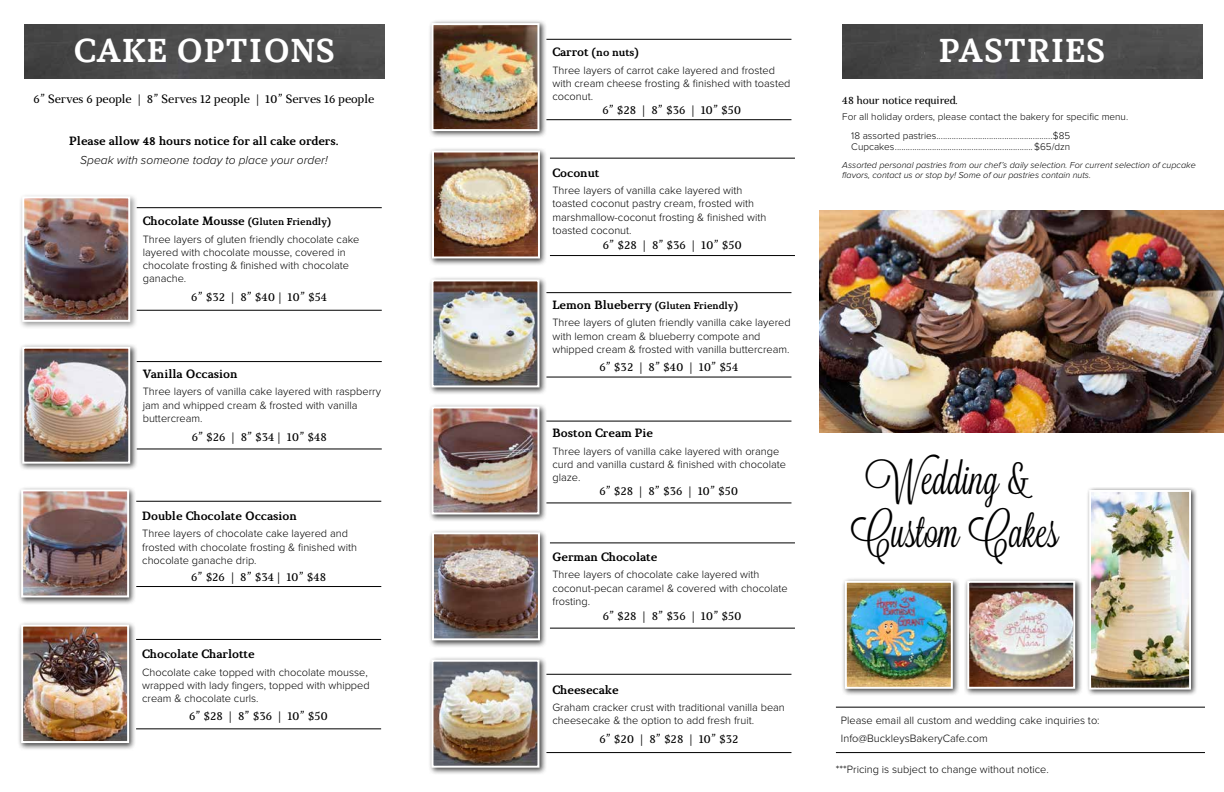
<style>
.page{position:relative;width:1224px;height:792px;background:#fff}
.page>*{position:absolute;margin:0;border:0;box-sizing:border-box;transform-origin:0 0}
.t1{font:44.1px/53px "Lavanderia";color:#000;text-align:center}
.t2{font:700 33px "Marta";letter-spacing:.02em;color:#fff}
.t3{font:12px "Marta";color:#000}
.t4{font:700 12px "Marta";color:#000}
.t5{font:italic 300 12px "Proxima Nova";color:#000}
.t6{font:300 11px/13.2px "Proxima Nova";color:#000}
.t7{font:italic 11px "Marta";color:#000}
.t8{font:700 11px "Marta";color:#000}
.t9{font:300 10px/19px "Proxima Nova";color:#000}
.t10{font:700 10px "Marta";color:#000}
.t11{font:italic 300 9px/10px "Proxima Nova";color:#000}
.s1{font-size:12px}
</style>
<div class="page">
<div style="left:19px;top:193px;width:119px;height:136px;background:#000;opacity:.4"></div>
<img style="left:25px;top:199px;width:102px;height:120px">
<div style="left:22px;top:196px;width:108px;height:126px;border:2px solid #fff"></div>
<hr style="left:137px;top:207px;width:245px;height:1px;background:#000">
<hr style="left:137px;top:310px;width:245px;height:1px;background:#000">
<div style="left:18px;top:486px;width:118px;height:119px;background:#000;opacity:.75"></div>
<img style="left:24px;top:492px;width:102px;height:102px">
<div style="left:21px;top:489px;width:108px;height:108px;border:2px solid #fff"></div>
<hr style="left:136px;top:501px;width:245px;height:1px;background:#000">
<hr style="left:136px;top:586px;width:245px;height:1px;background:#000">
<div style="left:19px;top:343px;width:119px;height:128px;background:#000;opacity:.75"></div>
<img style="left:25px;top:350px;width:102px;height:111px">
<div style="left:22px;top:347px;width:108px;height:117px;border:2px solid #fff"></div>
<hr style="left:137px;top:361px;width:245px;height:1px;background:#000">
<hr style="left:137px;top:449px;width:245px;height:1px;background:#000">
<div style="left:428px;top:276px;width:119px;height:119px;background:#000;opacity:.75"></div>
<img style="left:434px;top:282px;width:102px;height:102px">
<div style="left:431px;top:279px;width:108px;height:108px;border:2px solid #fff"></div>
<div style="left:428px;top:403px;width:119px;height:119px;background:#000;opacity:.75"></div>
<img style="left:434px;top:409px;width:102px;height:102px">
<div style="left:431px;top:406px;width:108px;height:108px;border:2px solid #fff"></div>
<hr style="left:546px;top:292px;width:245px;height:1px;background:#000">
<hr style="left:546px;top:421px;width:245px;height:1px;background:#000">
<hr style="left:546px;top:377px;width:245px;height:1px;background:#000">
<hr style="left:546px;top:503px;width:245px;height:1px;background:#000">
<div style="left:428px;top:20px;width:119px;height:118px;background:#000;opacity:.75"></div>
<img style="left:434px;top:26px;width:102px;height:102px">
<div style="left:431px;top:23px;width:108px;height:108px;border:2px solid #fff"></div>
<hr style="left:546px;top:39px;width:245px;height:1px;background:#000">
<hr style="left:546px;top:119px;width:245px;height:1px;background:#000">
<div style="left:428px;top:147px;width:119px;height:119px;background:#000;opacity:.75"></div>
<img style="left:435px;top:153px;width:102px;height:102px">
<div style="left:432px;top:150px;width:108px;height:108px;border:2px solid #fff"></div>
<hr style="left:550px;top:158px;width:245px;height:1px;background:#000">
<hr style="left:550px;top:255px;width:245px;height:1px;background:#000">
<div style="left:428px;top:529px;width:119px;height:119px;background:#000;opacity:.75"></div>
<img style="left:435px;top:535px;width:102px;height:102px">
<div style="left:432px;top:532px;width:108px;height:108px;border:2px solid #fff"></div>
<hr style="left:550px;top:543px;width:245px;height:1px;background:#000">
<hr style="left:550px;top:628px;width:245px;height:1px;background:#000">
<div style="left:841px;top:577px;width:119px;height:119px;background:#000;opacity:.75"></div>
<img style="left:848px;top:584px;width:102px;height:102px">
<div style="left:845px;top:581px;width:108px;height:108px;border:2px solid #fff"></div>
<div style="left:964px;top:577px;width:118px;height:119px;background:#000;opacity:.75"></div>
<img style="left:970px;top:584px;width:102px;height:102px">
<div style="left:967px;top:581px;width:108px;height:108px;border:2px solid #fff"></div>
<div style="left:1086px;top:487px;width:112px;height:210px;background:#000;opacity:.75"></div>
<img style="left:1092px;top:493px;width:96px;height:194px">
<div style="left:1089px;top:490px;width:102px;height:200px;border:2px solid #fff"></div>
<hr style="left:836px;top:707px;width:369px;height:1px;background:#000">
<hr style="left:836px;top:752px;width:369px;height:1px;background:#000">
<div style="left:428px;top:656px;width:119px;height:119px;background:#000;opacity:.75"></div>
<img style="left:434px;top:663px;width:102px;height:102px">
<div style="left:431px;top:660px;width:108px;height:108px;border:2px solid #fff"></div>
<hr style="left:546px;top:674px;width:245px;height:1px;background:#000">
<hr style="left:546px;top:752px;width:245px;height:1px;background:#000">
<img style="left:25px;top:25px;width:360px;height:54px">
<img style="left:842px;top:25px;width:360px;height:54px">
<img style="left:820px;top:211px;width:404px;height:221px">
<div style="left:18px;top:621px;width:118px;height:129px;background:#000;opacity:.75"></div>
<img style="left:24px;top:628px;width:102px;height:112px">
<div style="left:21px;top:625px;width:108px;height:118px;border:2px solid #fff"></div>
<hr style="left:136px;top:639px;width:245px;height:1px;background:#000">
<hr style="left:136px;top:729px;width:245px;height:1px;background:#000">
<h2 class="t2" style="left:74px;top:31px;width:262px">CAKE OPTIONS</h2>
<h2 class="t2" style="left:939px;top:31px;width:168px">PASTRIES</h2>
<p class="t3" style="left:34px;top:92px;width:342px">6” Serves 6 people | 8” Serves 12 people | 10” Serves 16 people</p>
<p class="t4" style="left:69px;top:133px;width:271px">Please allow 48 hours notice for all cake orders.</p>
<p class="t5" style="left:80px;top:153px;width:249px">Speak with someone today to place your order!</p>
<p class="t8" style="left:552px;top:46px;width:88px"><span class="s1">Carrot</span> (no nuts)</p>
<p class="t6" style="left:552px;top:64px;width:240px">Three layers of carrot cake layered and frosted with cream cheese frosting &amp; finished with toasted coconut.</p>
<p class="t3" style="left:602px;top:102px;width:141px">6” $28 | 8” $36 | 10” $50</p>
<p class="t7" style="left:842px;top:94px;width:117px">48 hour notice required.</p>
<p class="t9" style="left:851px;top:108px;width:278px;text-indent:-9px">For all holiday orders, please contact the bakery for specific menu.<br>18 assorted pastries.....................................................$85</p>
<p class="t9" style="left:851px;top:138px;width:220px">Cupcakes...............................................................$65/dzn</p>
<p class="t11" style="left:842px;top:161px;width:355px">Assorted personal pastries from our chef’s daily selection. For current selection of cupcake flavors, contact us or stop by! Some of our pastries contain nuts.</p>
<p class="t4" style="left:552px;top:165px;width:48px">Coconut</p>
<p class="t6" style="left:552px;top:184px;width:215px">Three layers of vanilla cake layered with toasted coconut pastry cream, frosted with marshmallow-coconut frosting &amp; finished with toasted coconut.</p>
<p class="t3" style="left:603px;top:238px;width:141px">6” $28 | 8” $36 | 10” $50</p>
<p class="t10" style="left:143px;top:215px;width:190px"><span class="s1">Chocolate Mousse</span> (Gluten Friendly)</p>
<p class="t6" style="left:143px;top:233px;width:218px">Three layers of gluten friendly chocolate cake layered with chocolate mousse, covered in chocolate frosting &amp; finished with chocolate ganache.</p>
<p class="t3" style="left:191px;top:290px;width:137px">6” $32 | 8” $40 | 10” $54</p>
<p class="t10" style="left:552px;top:299px;width:187px"><span class="s1">Lemon Blueberry</span> (Gluten Friendly)</p>
<p class="t6" style="left:552px;top:317px;width:240px">Three layers of gluten friendly vanilla cake layered with lemon cream &amp; blueberry compote and whipped cream &amp; frosted with vanilla buttercream.</p>
<p class="t4" style="left:143px;top:366px;width:96px">Vanilla Occasion</p>
<p class="t6" style="left:143px;top:385px;width:240px">Three layers of vanilla cake layered with raspberry jam and whipped cream &amp; frosted with vanilla buttercream.</p>
<p class="t3" style="left:192px;top:430px;width:137px">6” $26 | 8” $34 | 10” $48</p>
<p class="t4" style="left:142px;top:508px;width:156px">Double Chocolate Occasion</p>
<p class="t6" style="left:142px;top:528px;width:216px">Three layers of chocolate cake layered and frosted with chocolate frosting &amp; finished with chocolate ganache drip.</p>
<p class="t3" style="left:191px;top:570px;width:137px">6” $26 | 8” $34 | 10” $48</p>
<p class="t4" style="left:142px;top:647px;width:114px">Chocolate Charlotte</p>
<p class="t6" style="left:142px;top:666px;width:229px">Chocolate cake topped with chocolate mousse, wrapped with lady fingers, topped with whipped cream &amp; chocolate curls.</p>
<p class="t3" style="left:189px;top:709px;width:141px">6” $28 | 8” $36 | 10” $50</p>
<p class="t3" style="left:600px;top:360px;width:140px">6” $32 | 8” $40 | 10” $54</p>
<p class="t4" style="left:552px;top:426px;width:102px">Boston Cream Pie</p>
<p class="t6" style="left:552px;top:445px;width:235px">Three layers of vanilla cake layered with orange curd and vanilla custard &amp; finished with chocolate glaze.</p>
<p class="t3" style="left:599px;top:484px;width:141px">6” $28 | 8” $36 | 10” $50</p>
<p class="t4" style="left:552px;top:549px;width:106px">German Chocolate</p>
<p class="t6" style="left:552px;top:569px;width:237px">Three layers of chocolate cake layered with coconut-pecan caramel &amp; covered with chocolate frosting.</p>
<p class="t3" style="left:603px;top:608px;width:141px">6” $28 | 8” $36 | 10” $50</p>
<p class="t4" style="left:552px;top:682px;width:68px">Cheesecake</p>
<p class="t6" style="left:552px;top:701px;width:234px">Graham cracker crust with traditional vanilla bean cheesecake &amp; the option to add fresh fruit.</p>
<p class="t3" style="left:599px;top:732px;width:141px">6” $20 | 8” $28 | 10” $32</p>
<h1 class="t1" style="left:850px;top:453px;width:211px">Wedding &amp;<br>Custom Cakes</h1>
<p class="t6" style="left:841px;top:712px;width:260px;line-height:17.7px">Please email all custom and wedding cake inquiries to:<br>Info@BuckleysBakeryCafe.com</p>
<p class="t6" style="left:836px;top:763px;width:214px">***Pricing is subject to change without notice.</p>
</div>
